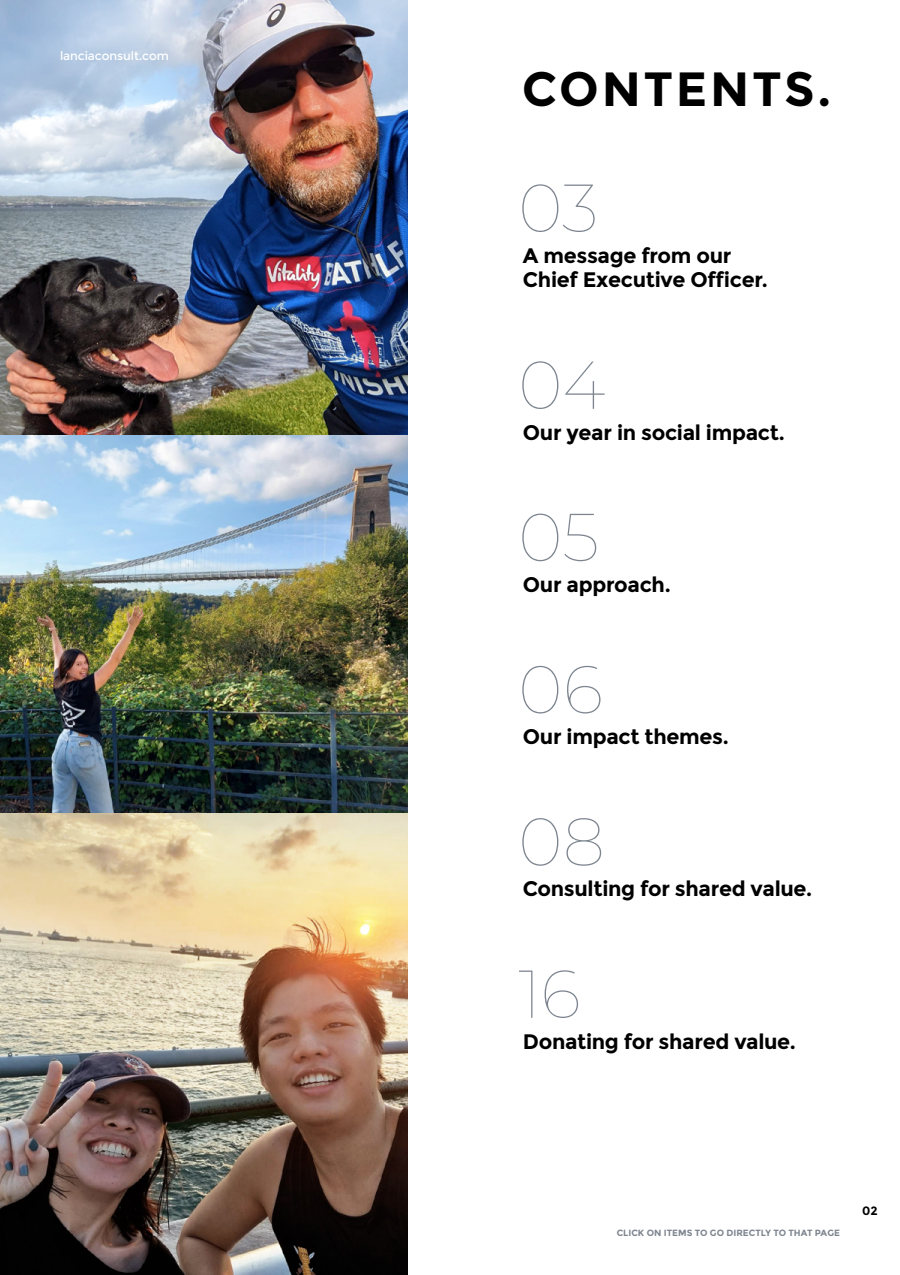
<style>
.page{position:relative;width:900px;height:1275px;background:#fff}
.page>*{position:absolute;margin:0;border:0;box-sizing:border-box;transform-origin:0 0}
.t1{font:100 67.5px "Montserrat";color:#7d858f}
.t2{font:700 48px "Montserrat";letter-spacing:.06em;color:#000}
.t3{font:700 21px/24.8px "Montserrat";letter-spacing:-.015em;color:#000}
.t4{font:12px "Montserrat";letter-spacing:-.005em;color:#fff}
.t5{font:700 12px "Montserrat";color:#000}
.t6{font:700 9px "Montserrat";color:#7d858f}
</style>
<div class="page">
<img style="left:0;top:0;width:407px;height:1275px">
<p class="t4" style="left:60px;top:49px;width:110px">lanciaconsult.com</p>
<h2 class="t2" style="left:522px;top:61px;width:311px">CONTENTS.</h2>
<h1 class="t1" style="left:518px;top:163px;width:82px">03</h1>
<p class="t3" style="left:523px;top:243px;width:246px">A message from our<br>Chief Executive Officer.</p>
<h1 class="t1" style="left:518px;top:340px;width:89px">04</h1>
<p class="t3" style="left:523px;top:420px;width:263px">Our year in social impact.</p>
<h1 class="t1" style="left:518px;top:492px;width:82px">05</h1>
<p class="t3" style="left:523px;top:572px;width:149px">Our approach.</p>
<h1 class="t1" style="left:518px;top:644px;width:86px">06</h1>
<p class="t3" style="left:523px;top:724px;width:208px">Our impact themes.</p>
<h1 class="t1" style="left:518px;top:797px;width:88px">08</h1>
<p class="t3" style="left:523px;top:877px;width:291px">Consulting for shared value.</p>
<h1 class="t1" style="left:518px;top:949px;width:64px">16</h1>
<p class="t3" style="left:523px;top:1029px;width:275px">Donating for shared value.</p>
<p class="t6" style="left:617px;top:1228px;width:225px">CLICK ON ITEMS TO GO DIRECTLY TO THAT PAGE</p>
<p class="t5" style="left:862px;top:1204px;width:17px">02</p>
</div>
